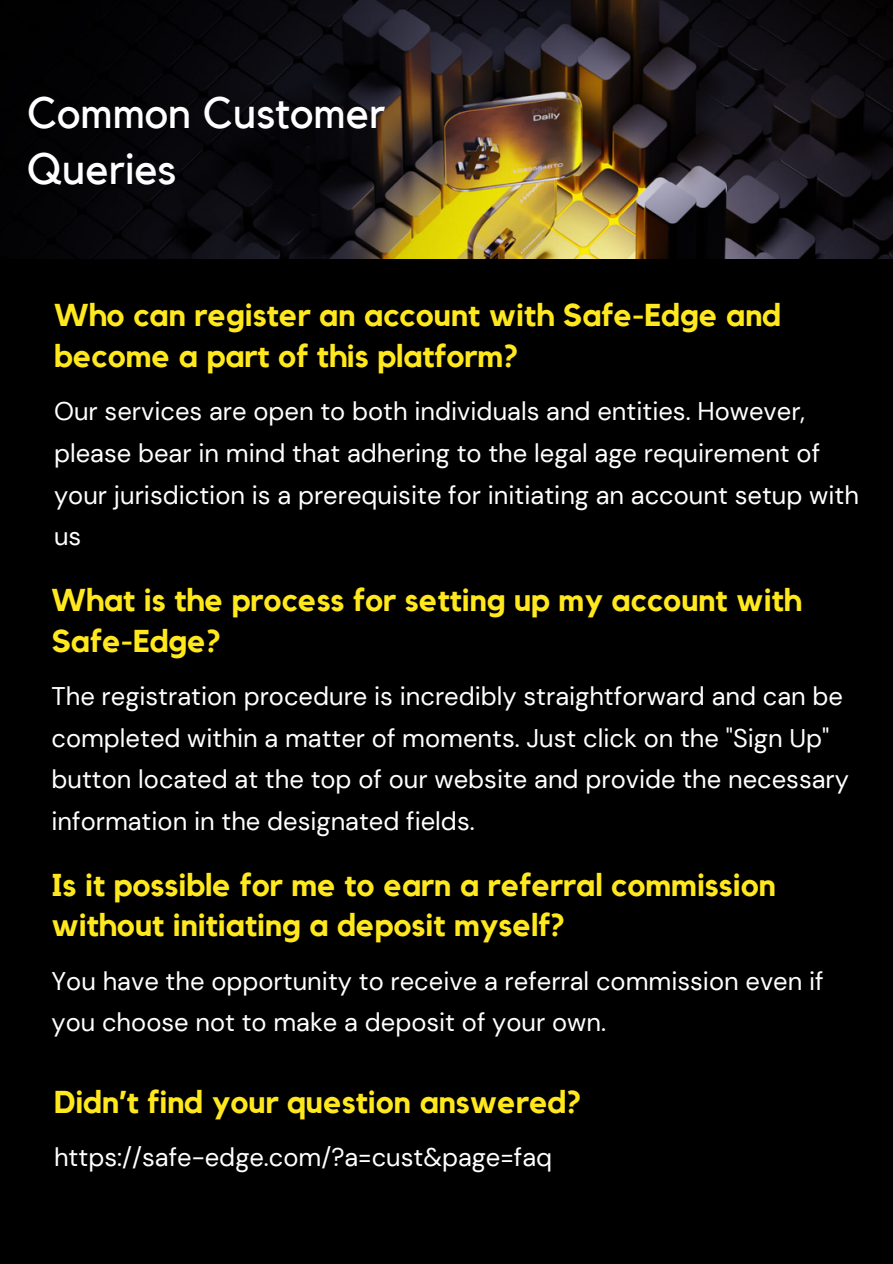
<style>
.page{position:relative;width:893px;height:1264px;background:#fff}
.page>*{position:absolute;margin:0;border:0;box-sizing:border-box;transform-origin:0 0}
.t1{font:43.8px/56.2px "Kollektif";color:#fff}
.t2{font:700 31.5px/40.5px "Kollektif";color:#ffe81d}
.t3{font:25.5px/41.7px "DM Sans";color:#fff}
</style>
<div class="page">
<div style="left:0;top:0;width:892px;height:1263px;background:#000"></div>
<img style="left:74px;top:0;width:818px;height:259px">
<p class="t1" style="left:27px;top:86px;width:360px">Common Customer<br>Queries</p>
<p class="t2" style="left:54px;top:296px;width:728px">Who can register an account with Safe-Edge and become a part of this platform?</p>
<h1 class="t3" style="left:54px;top:391px;width:806px">Our services are open to both individuals and entities. However, please bear in mind that adhering to the legal age requirement of your jurisdiction is a prerequisite for initiating an account setup with us</h1>
<h2 class="t2" style="left:51px;top:581px;width:751px">What is the process for setting up my account with<br>Safe-Edge?</h2>
<p class="t3" style="left:51px;top:675px;width:799px">The registration procedure is incredibly straightforward and can be completed within a matter of moments. Just click on the "Sign Up" button located at the top of our website and provide the necessary information in the designated fields.</p>
<h2 class="t2" style="left:51px;top:865px;width:726px">Is it possible for me to earn a referral commission without initiating a deposit myself?</h2>
<p class="t3" style="left:51px;top:960px;width:773px">You have the opportunity to receive a referral commission even if you choose not to make a deposit of your own.</p>
<h2 class="t2" style="left:54px;top:1082px;width:528px">Didn’t find your question answered?</h2>
<p class="t3" style="left:54px;top:1136px;width:499px">https://safe-edge.com/?a=cust&amp;page=faq</p>
</div>
